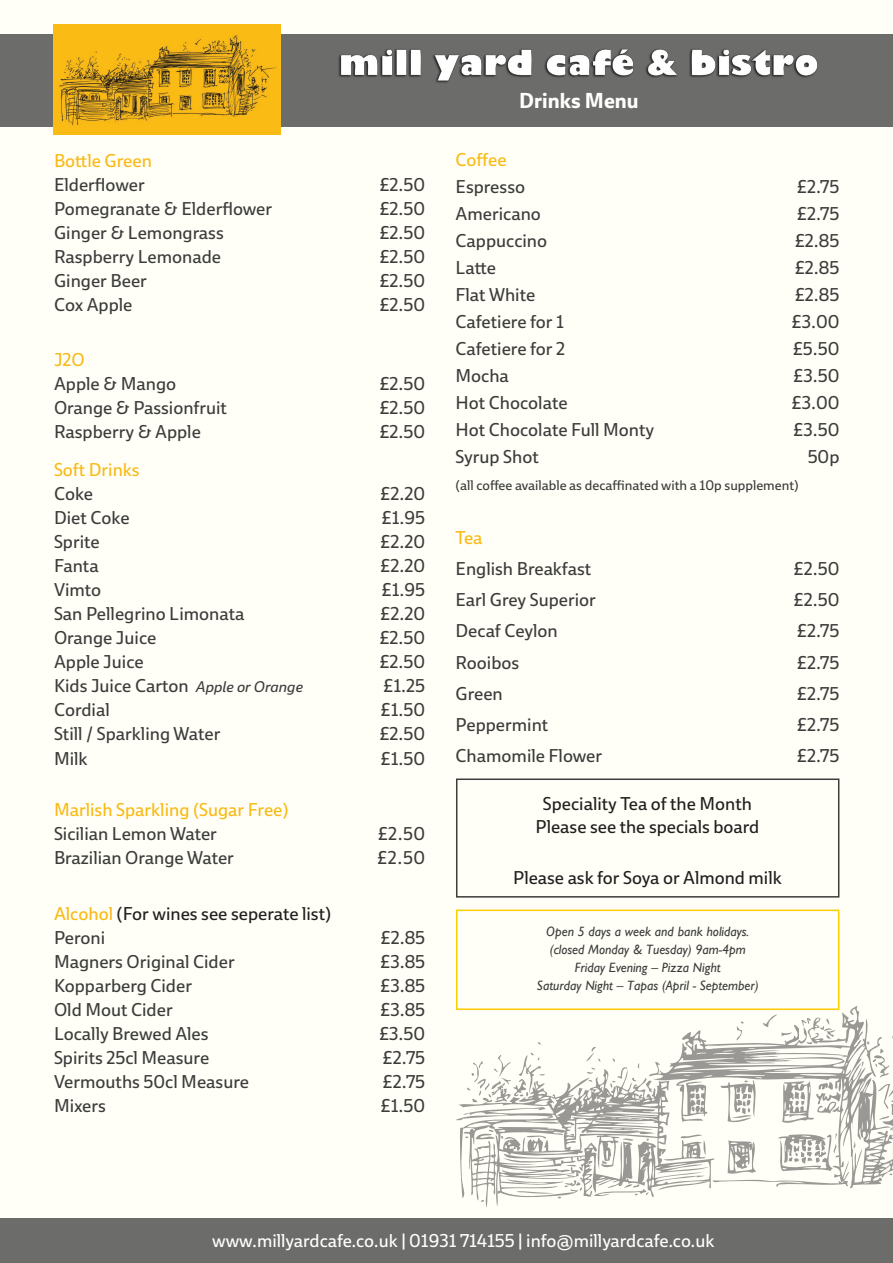
<style>
.page{position:relative;width:893px;height:1263px;background:#fffff7}
.page>*{position:absolute;margin:0;border:0;box-sizing:border-box;transform-origin:0 0}
.t1{font:700 21px "Ebony";color:#fff}
.t2{font:18px "Ebony";color:#3c3c3c}
.t3{font:18px/22.5px "Ebony";color:#231f20;text-align:center}
.t4{font:18px/24px "Ebony";color:#f9ba15}
.t5{font:18px "Ebony";color:#fff}
.t6{font:italic 13.5px/18px "Gill Sans";color:#3c3c3c}
.t7{font:13.5px "Ebony";color:#3c3c3c}
.s1{font-style:italic;font-size:15px}
.s2{color:#3c3c3c}
.s3{color:#f9ba15}
</style>
<div class="page">
<svg style="left:456px;top:1006px;width:437px;height:202px"></svg>
<div style="left:0;top:34px;width:893px;height:93px;background:#6c6c6a"></div>
<img style="left:338px;top:49px;width:480px;height:34px">
<img style="left:54px;top:24px;width:226px;height:110px">
<div style="left:0;top:1218px;width:893px;height:45px;background:#6c6c6a"></div>
<div style="left:456px;top:909px;width:383px;height:101px;border:2px solid #fc0"></div>
<div style="left:456px;top:778px;width:383px;height:119px;border:2px solid #3c3c3c"></div>
<p class="t4" style="left:54px;top:148px;width:99px">Bottle Green</p>
<p class="t2" style="left:54px;top:172px;width:92px">Elderflower</p>
<p class="t2" style="left:380px;top:172px;width:47px">£2.50</p>
<p class="t2" style="left:54px;top:196px;width:220px">Pomegranate &amp; Elderflower</p>
<p class="t2" style="left:380px;top:196px;width:47px">£2.50</p>
<p class="t2" style="left:54px;top:220px;width:171px">Ginger &amp; Lemongrass</p>
<p class="t2" style="left:380px;top:220px;width:47px">£2.50</p>
<p class="t2" style="left:54px;top:244px;width:169px">Raspberry Lemonade</p>
<p class="t2" style="left:380px;top:244px;width:47px">£2.50</p>
<p class="t2" style="left:54px;top:268px;width:94px">Ginger Beer</p>
<p class="t2" style="left:380px;top:268px;width:47px">£2.50</p>
<p class="t2" style="left:54px;top:292px;width:80px">Cox Apple</p>
<p class="t2" style="left:380px;top:292px;width:47px">£2.50</p>
<p class="t4" style="left:54px;top:348px;width:32px">J2O</p>
<p class="t2" style="left:54px;top:372px;width:124px">Apple &amp; Mango</p>
<p class="t2" style="left:380px;top:372px;width:47px">£2.50</p>
<p class="t2" style="left:54px;top:396px;width:174px">Orange &amp; Passionfruit</p>
<p class="t2" style="left:380px;top:396px;width:47px">£2.50</p>
<p class="t2" style="left:54px;top:420px;width:148px">Raspberry &amp; Apple</p>
<p class="t2" style="left:380px;top:420px;width:47px">£2.50</p>
<p class="t4" style="left:54px;top:457px;width:87px">Soft Drinks</p>
<p class="t2" style="left:54px;top:481px;width:41px">Coke</p>
<p class="t2" style="left:381px;top:481px;width:46px">£2.20</p>
<p class="t2" style="left:54px;top:505px;width:77px">Diet Coke</p>
<p class="t2" style="left:382px;top:505px;width:45px">£1.95</p>
<p class="t2" style="left:54px;top:529px;width:47px">Sprite</p>
<p class="t2" style="left:381px;top:529px;width:46px">£2.20</p>
<p class="t2" style="left:54px;top:553px;width:46px">Fanta</p>
<p class="t2" style="left:381px;top:553px;width:46px">£2.20</p>
<p class="t2" style="left:54px;top:577px;width:49px">Vimto</p>
<p class="t2" style="left:382px;top:577px;width:45px">£1.95</p>
<p class="t2" style="left:54px;top:601px;width:192px">San Pellegrino Limonata</p>
<p class="t2" style="left:381px;top:601px;width:46px">£2.20</p>
<p class="t2" style="left:54px;top:625px;width:104px">Orange Juice</p>
<p class="t2" style="left:380px;top:625px;width:47px">£2.50</p>
<p class="t2" style="left:54px;top:649px;width:91px">Apple Juice</p>
<p class="t2" style="left:380px;top:649px;width:47px">£2.50</p>
<p class="t2" style="left:54px;top:673px;width:251px">Kids Juice Carton <span class="s1">Apple or Orange</span></p>
<p class="t2" style="left:384px;top:673px;width:43px">£1.25</p>
<p class="t2" style="left:54px;top:697px;width:57px">Cordial</p>
<p class="t2" style="left:381px;top:697px;width:46px">£1.50</p>
<p class="t2" style="left:54px;top:721px;width:168px">Still / Sparkling Water</p>
<p class="t2" style="left:380px;top:721px;width:47px">£2.50</p>
<p class="t2" style="left:54px;top:747px;width:35px">Milk</p>
<p class="t2" style="left:381px;top:747px;width:46px">£1.50</p>
<p class="t4" style="left:54px;top:798px;width:236px">Marlish Sparkling (Sugar Free)<br><span class="s2">Sicilian Lemon Water</span></p>
<p class="t2" style="left:378px;top:822px;width:49px">£2.50</p>
<p class="t2" style="left:54px;top:846px;width:182px">Brazilian Orange Water</p>
<p class="t2" style="left:378px;top:846px;width:49px">£2.50</p>
<p class="t3" style="left:54px;top:902px;width:279px"><span class="s3">Alcohol</span> (For wines see seperate list)</p>
<p class="t2" style="left:54px;top:925px;width:53px">Peroni</p>
<p class="t2" style="left:381px;top:925px;width:46px">£2.85</p>
<p class="t2" style="left:54px;top:949px;width:182px">Magners Original Cider</p>
<p class="t2" style="left:380px;top:949px;width:46px">£3.85</p>
<p class="t2" style="left:54px;top:973px;width:140px">Kopparberg Cider</p>
<p class="t2" style="left:380px;top:973px;width:46px">£3.85</p>
<p class="t2" style="left:54px;top:997px;width:120px">Old Mout Cider</p>
<p class="t2" style="left:380px;top:997px;width:46px">£3.85</p>
<p class="t2" style="left:54px;top:1021px;width:156px">Locally Brewed Ales</p>
<p class="t2" style="left:379px;top:1021px;width:47px">£3.50</p>
<p class="t2" style="left:54px;top:1045px;width:157px">Spirits 25cl Measure</p>
<p class="t2" style="left:383px;top:1045px;width:44px">£2.75</p>
<p class="t2" style="left:54px;top:1069px;width:197px">Vermouths 50cl Measure</p>
<p class="t2" style="left:383px;top:1069px;width:44px">£2.75</p>
<p class="t2" style="left:54px;top:1093px;width:53px">Mixers</p>
<p class="t2" style="left:381px;top:1093px;width:46px">£1.50</p>
<p class="t1" style="left:519px;top:87px;width:121px">Drinks Menu</p>
<p class="t4" style="left:455px;top:147px;width:53px">Coffee</p>
<p class="t2" style="left:455px;top:174px;width:71px">Espresso</p>
<p class="t2" style="left:797px;top:174px;width:44px">£2.75</p>
<p class="t2" style="left:455px;top:201px;width:87px">Americano</p>
<p class="t2" style="left:797px;top:201px;width:44px">£2.75</p>
<p class="t2" style="left:455px;top:228px;width:93px">Cappuccino</p>
<p class="t2" style="left:795px;top:228px;width:46px">£2.85</p>
<p class="t2" style="left:455px;top:255px;width:42px">Latte</p>
<p class="t2" style="left:795px;top:255px;width:46px">£2.85</p>
<p class="t2" style="left:455px;top:282px;width:81px">Flat White</p>
<p class="t2" style="left:795px;top:282px;width:46px">£2.85</p>
<p class="t2" style="left:455px;top:309px;width:110px">Cafetiere for 1</p>
<p class="t2" style="left:792px;top:309px;width:49px">£3.00</p>
<p class="t2" style="left:455px;top:336px;width:111px">Cafetiere for 2</p>
<p class="t2" style="left:793px;top:336px;width:48px">£5.50</p>
<p class="t2" style="left:455px;top:363px;width:55px">Mocha</p>
<p class="t2" style="left:794px;top:363px;width:47px">£3.50</p>
<p class="t2" style="left:455px;top:390px;width:114px">Hot Chocolate</p>
<p class="t2" style="left:792px;top:390px;width:49px">£3.00</p>
<p class="t2" style="left:455px;top:417px;width:200px">Hot Chocolate Full Monty</p>
<p class="t2" style="left:794px;top:417px;width:47px">£3.50</p>
<p class="t2" style="left:455px;top:444px;width:85px">Syrup Shot</p>
<p class="t2" style="left:808px;top:444px;width:33px">50p</p>
<p class="t7" style="left:455px;top:476px;width:345px">(all coffee available as decaffinated with a 10p supplement)</p>
<p class="t4" style="left:455px;top:525px;width:29px">Tea</p>
<p class="t2" style="left:455px;top:556px;width:137px">English Breakfast</p>
<p class="t2" style="left:794px;top:556px;width:47px">£2.50</p>
<p class="t2" style="left:455px;top:588px;width:142px">Earl Grey Superior</p>
<p class="t2" style="left:794px;top:588px;width:47px">£2.50</p>
<p class="t2" style="left:455px;top:619px;width:104px">Decaf Ceylon</p>
<p class="t2" style="left:797px;top:619px;width:44px">£2.75</p>
<p class="t2" style="left:455px;top:650px;width:65px">Rooibos</p>
<p class="t2" style="left:797px;top:650px;width:44px">£2.75</p>
<p class="t2" style="left:455px;top:681px;width:49px">Green</p>
<p class="t2" style="left:797px;top:681px;width:44px">£2.75</p>
<p class="t2" style="left:455px;top:713px;width:94px">Peppermint</p>
<p class="t2" style="left:797px;top:713px;width:44px">£2.75</p>
<p class="t2" style="left:455px;top:744px;width:148px">Chamomile Flower</p>
<p class="t2" style="left:797px;top:744px;width:44px">£2.75</p>
<p class="t3" style="left:536px;top:792px;width:225px">Speciality Tea of the Month<br>Please see the specials board</p>
<p class="t3" style="left:513px;top:866px;width:270px">Please ask for Soya or Almond milk</p>
<p class="t6" style="left:546px;top:923px;width:204px">Open 5 days a week and bank holidays. (closed Monday &amp; Tuesday) 9am-4pm</p>
<p class="t6" style="left:575px;top:959px;width:147px">Friday Evening – Pizza Night</p>
<p class="t6" style="left:537px;top:977px;width:223px">Saturday Night – Tapas (April - September)</p>
<p class="t5" style="left:212px;top:1228px;width:504px">www.millyardcafe.co.uk | 01931 714155 | info@millyardcafe.co.uk</p>
</div>
